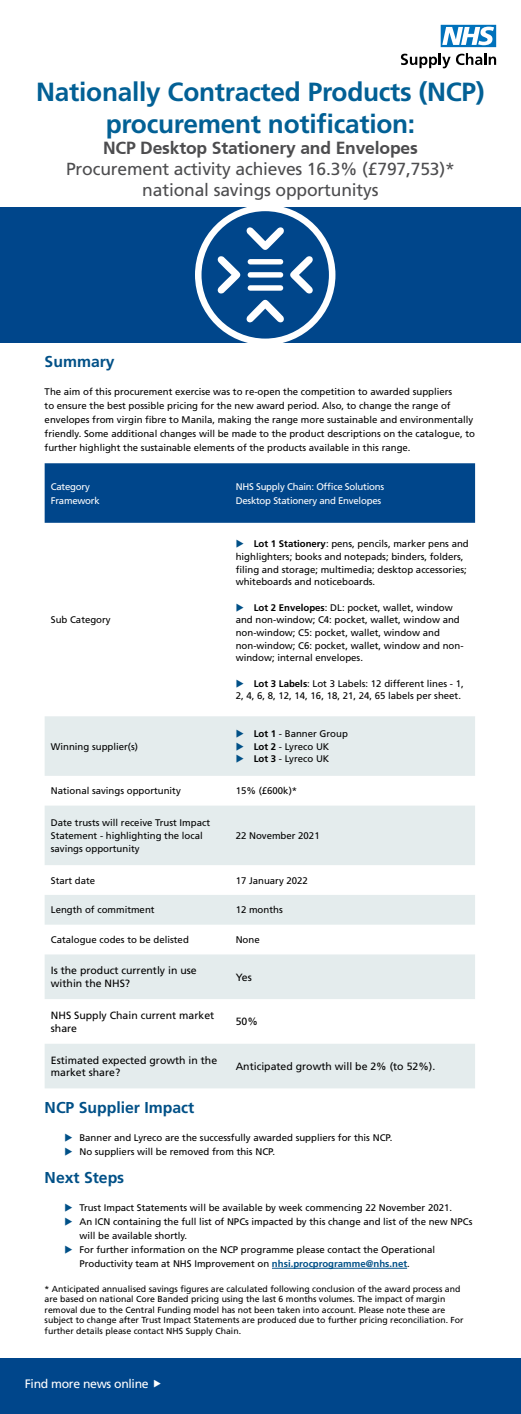
<style>
.page{position:relative;width:521px;height:1414px;background:#fff}
.page>*{position:absolute;margin:0;border:0;box-sizing:border-box;transform-origin:0 0}
.t1{font:700 26.25px/31.5px "Frutiger";letter-spacing:-.01em;color:#026095;text-align:center}
.t2{font:17.5px/21px "Frutiger";letter-spacing:-.01em;color:#4d4d4f;text-align:center}
.t3{font:700 17.5px "Frutiger 65";letter-spacing:-.01em;color:#4d4d4f}
.t4{font:700 15.75px "Frutiger";color:#005087}
.t5{font:12.25px "Frutiger";letter-spacing:-.025em;color:#fff}
.t6{font:10.5px/12.6px "Frutiger";color:#000}
.t7{font:9.62px/12.7px "Frutiger";color:#000}
.t8{font:9.62px/14px "Frutiger";letter-spacing:-.025em;color:#fff}
.t9{font:8.75px/10.5px "Frutiger";color:#000}
.s1{color:#005087}
.s2{font-weight:700}
.s3{font-weight:700;color:#005087}
</style>
<div class="page">
<div style="left:0;top:207px;width:521px;height:136px;background:#00468b"></div>
<div style="left:195px;top:205px;width:140px;height:140px;background:#fff;border-radius:50%"></div>
<div style="left:201px;top:211px;width:128px;height:128px;background:#00468b;border-radius:50%"></div>
<div style="left:248px;top:259px;width:35px;height:5px;background:#fff;border-radius:3px"></div>
<div style="left:248px;top:272px;width:35px;height:6px;background:#fff;border-radius:3px"></div>
<div style="left:248px;top:285px;width:35px;height:6px;background:#fff;border-radius:3px"></div>
<svg style="left:246px;top:227px;width:38px;height:23px"></svg>
<svg style="left:246px;top:300px;width:38px;height:23px"></svg>
<svg style="left:217px;top:256px;width:23px;height:38px"></svg>
<svg style="left:290px;top:256px;width:23px;height:38px"></svg>
<div style="left:0;top:1359px;width:521px;height:55px;background:#00468b"></div>
<div style="left:45px;top:463px;width:430px;height:60px;background:#00468b"></div>
<svg style="left:45px;top:716px;width:430px;height:372px;fill:#e4eced"></svg>
<svg style="left:441px;top:25px;width:55px;height:22px"></svg>
<svg style="left:401px;top:53px;width:95px;height:15px"></svg>
<hr style="left:272px;top:1268px;width:135px;height:1px;background:#005087">
<h1 class="t1" style="left:36px;top:76px;width:450px">Nationally Contracted Products (NCP) procurement notification:</h1>
<h2 class="t3" style="left:103px;top:137px;width:316px">NCP Desktop Stationery and Envelopes</h2>
<h2 class="t2" style="left:66px;top:158px;width:390px">Procurement activity achieves 16.3% (£797,753)* national savings opportunitys</h2>
<h3 class="t4" style="left:45px;top:352px;width:72px">Summary</h3>
<p class="t7" style="left:45px;top:385px;width:432px;line-height:14px">The aim of this procurement exercise was to re-open the competition to awarded suppliers<br>to ensure the best possible pricing for the new award period. Also, to change the range of envelopes from virgin fibre to Manila, making the range more sustainable and environmentally friendly. Some additional changes will be made to the product descriptions on the catalogue, to further highlight the sustainable elements of the products available in this range.</p>
<p class="t8" style="left:51px;top:479px;width:50px">Category<br>Framework</p>
<p class="t8" style="left:236px;top:479px;width:150px">NHS Supply Chain: Office Solutions<br>Desktop Stationery and Envelopes</p>
<p class="t7" style="left:51px;top:613px;width:61px">Sub Category</p>
<p class="t7" style="left:51px;top:740px;width:89px">Winning supplier(s)</p>
<p class="t7" style="left:236px;top:537px;width:235px"><span class="s1">◆</span> <span class="s2">Lot 1 Stationery</span>: pens, pencils, marker pens and highlighters; books and notepads; binders, folders, filing and storage; multimedia; desktop accessories; whiteboards and noticeboards.</p>
<p class="t7" style="left:236px;top:601px;width:229px"><span class="s1">◆</span> <span class="s2">Lot 2 Envelopes</span>: DL: pocket, wallet, window and non-window; C4: pocket, wallet, window and non-window; C5: pocket, wallet, window and non-window; C6: pocket, wallet, window and non&shy;window; internal envelopes.</p>
<p class="t7" style="left:236px;top:677px;width:230px"><span class="s1">◆</span> <span class="s2">Lot 3 Labels</span>: Lot 3 Labels: 12 different lines - 1,<br>2, 4, 6, 8, 12, 14, 16, 18, 21, 24, 65 labels per sheet.</p>
<p class="t7" style="left:236px;top:727px;width:114px"><span class="s1">◆</span> <span class="s2">Lot 1</span> - Banner Group</p>
<p class="t7" style="left:236px;top:740px;width:95px"><span class="s1">◆</span> <span class="s2">Lot 2</span> - Lyreco UK</p>
<p class="t7" style="left:236px;top:753px;width:95px"><span class="s1">◆</span> <span class="s2">Lot 3</span> - Lyreco UK</p>
<p class="t7" style="left:51px;top:785px;width:131px">National savings opportunity</p>
<p class="t7" style="left:236px;top:785px;width:63px">15% (£600k)*</p>
<p class="t7" style="left:51px;top:817px;width:161px">Date trusts will receive Trust Impact<br>Statement - highlighting the local savings opportunity</p>
<p class="t7" style="left:236px;top:829px;width:85px">22 November 2021</p>
<p class="t7" style="left:51px;top:874px;width:46px">Start date</p>
<p class="t7" style="left:236px;top:874px;width:74px">17 January 2022</p>
<p class="t7" style="left:51px;top:904px;width:105px">Length of commitment</p>
<p class="t7" style="left:236px;top:904px;width:49px">12 months</p>
<p class="t7" style="left:51px;top:933px;width:139px">Catalogue codes to be delisted</p>
<p class="t7" style="left:236px;top:933px;width:26px">None</p>
<p class="t6" style="left:51px;top:964px;width:147px">Is the product currently in use within the NHS?</p>
<p class="t6" style="left:236px;top:971px;width:18px">Yes</p>
<p class="t6" style="left:51px;top:1009px;width:165px">NHS Supply Chain current market share</p>
<p class="t6" style="left:236px;top:1015px;width:24px">50%</p>
<p class="t6" style="left:51px;top:1054px;width:168px">Estimated expected growth in the market share?</p>
<p class="t6" style="left:236px;top:1060px;width:201px">Anticipated growth will be 2% (to 52%).</p>
<h3 class="t4" style="left:45px;top:1098px;width:151px">NCP Supplier Impact</h3>
<p class="t7" style="left:64px;top:1131px;width:329px"><span class="s1">◆</span> Banner and Lyreco are the successfully awarded suppliers for this NCP.</p>
<p class="t7" style="left:64px;top:1145px;width:212px"><span class="s1">◆</span> No suppliers will be removed from this NCP.</p>
<h3 class="t4" style="left:45px;top:1168px;width:81px">Next Steps</h3>
<p class="t7" style="left:64px;top:1201px;width:389px"><span class="s1">◆</span> Trust Impact Statements will be available by week commencing 22 November 2021.</p>
<p class="t7" style="left:79px;top:1215px;width:395px;line-height:14px;text-indent:-15px"><span class="s1">◆</span> An ICN containing the full list of NPCs impacted by this change and list of the new NPCs will be available shortly.</p>
<p class="t7" style="left:79px;top:1243px;width:357px;line-height:14px;text-indent:-15px"><span class="s1">◆</span> For further information on the NCP programme please contact the Operational<br>Productivity team at NHS Improvement on <span class="s3">nhsi.procprogramme@nhs.net</span>.</p>
<p class="t9" style="left:45px;top:1283px;width:420px">* Anticipated annualised savings figures are calculated following conclusion of the award process and are based on national Core Banded pricing using the last 6 months volumes. The impact of margin removal due to the Central Funding model has not been taken into account. Please note these are subject to change after Trust Impact Statements are produced due to further pricing reconciliation. For further details please contact NHS Supply Chain.</p>
<p class="t5" style="left:25px;top:1377px;width:125px">Find more news online</p>
</div>
